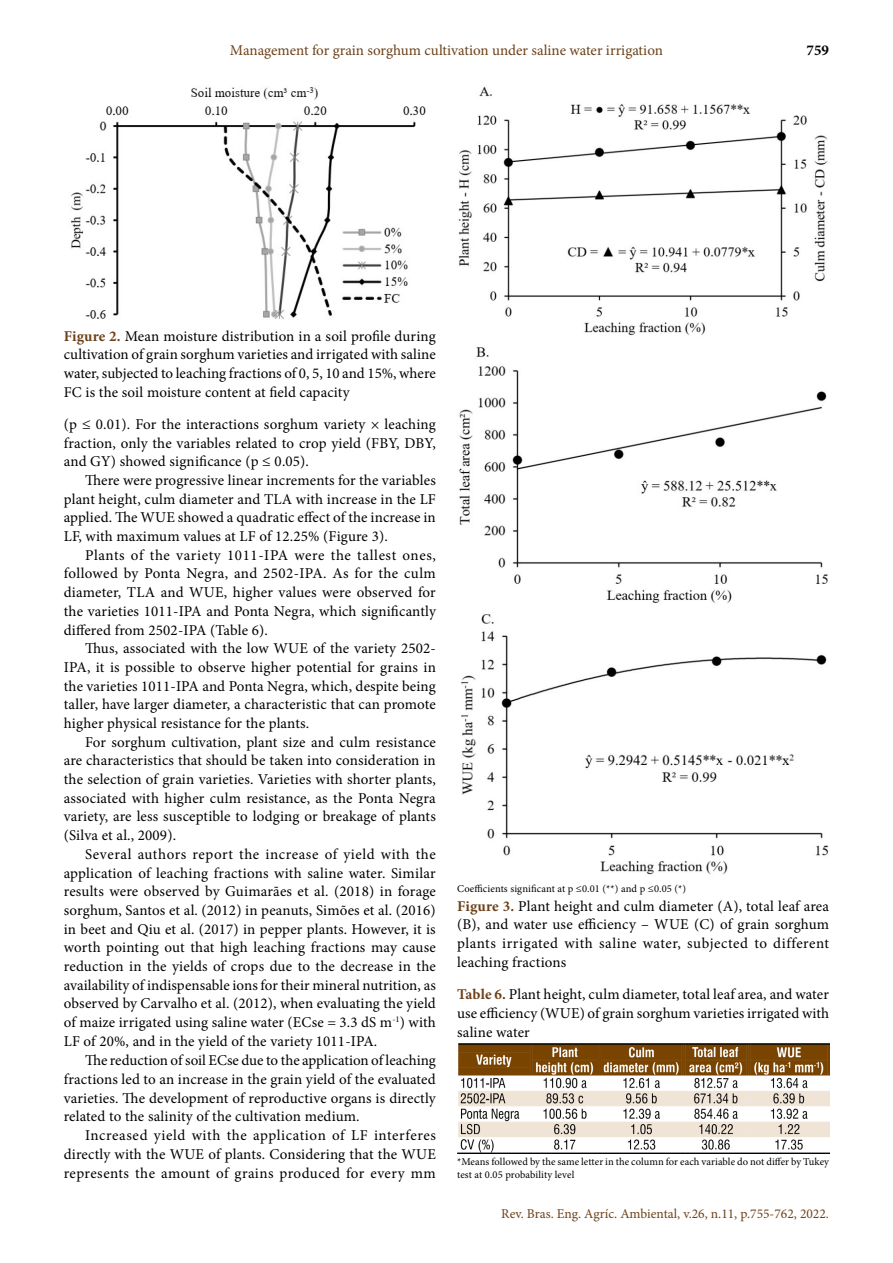
<style>
.page{position:relative;width:893px;height:1263px;background:#fff}
.page>*{position:absolute;margin:0;border:0;box-sizing:border-box;transform-origin:0 0}
.t1{font:15px/18.8px "Minion Pro";letter-spacing:.01em;color:#000;text-align:justify}
.t2{font:15px "Minion Pro";color:#6c4119}
.t3{font:700 15px "Minion Pro";color:#000}
.t4{font:13.5px "Minion Pro";color:#6c4119}
.t5{font:10.5px/12.6px "Minion Pro";letter-spacing:.01em;color:#000}
.s1{font-weight:700;color:#6c4119}
</style>
<div class="page">
<img style="left:71px;top:87px;width:355px;height:232px">
<img style="left:458px;top:86px;width:370px;height:249px">
<img style="left:459px;top:347px;width:369px;height:256px">
<img style="left:461px;top:614px;width:367px;height:261px">
<img style="left:457px;top:1043px;width:372px;height:110px">
<p class="t2" style="left:230px;top:40px;width:434px">Management for grain sorghum cultivation under saline water irrigation</p>
<p class="t3" style="left:806px;top:40px;width:24px">759</p>
<p class="t1" style="left:64px;top:326px;width:374px"><span class="s1">Figure 2.</span> Mean moisture distribution in a soil profile during cultivation of grain sorghum varieties and irrigated with saline water, subjected to leaching fractions of 0, 5, 10 and 15%, where FC is the soil moisture content at field capacity</p>
<p class="t1" style="left:64px;top:415px;width:374px">(p ≤ 0.01). For the interactions sorghum variety × leaching fraction, only the variables related to crop yield (FBY, DBY, and GY) showed significance (p ≤ 0.05).</p>
<p class="t1" style="left:64px;top:471px;width:374px;text-indent:21px">There were progressive linear increments for the variables plant height, culm diameter and TLA with increase in the LF applied. The WUE showed a quadratic effect of the increase in LF, with maximum values at LF of 12.25% (Figure 3).</p>
<p class="t1" style="left:64px;top:546px;width:374px;text-indent:21px">Plants of the variety 1011-IPA were the tallest ones, followed by Ponta Negra, and 2502-IPA. As for the culm diameter, TLA and WUE, higher values were observed for the varieties 1011-IPA and Ponta Negra, which significantly differed from 2502-IPA (Table 6).</p>
<p class="t1" style="left:64px;top:639px;width:374px;text-indent:21px">Thus, associated with the low WUE of the variety 2502- IPA, it is possible to observe higher potential for grains in the varieties 1011-IPA and Ponta Negra, which, despite being taller, have larger diameter, a characteristic that can promote higher physical resistance for the plants.</p>
<p class="t1" style="left:64px;top:733px;width:374px;text-indent:21px">For sorghum cultivation, plant size and culm resistance are characteristics that should be taken into consideration in the selection of grain varieties. Varieties with shorter plants, associated with higher culm resistance, as the Ponta Negra variety, are less susceptible to lodging or breakage of plants (Silva et al., 2009).</p>
<p class="t1" style="left:64px;top:845px;width:374px;text-indent:21px">Several authors report the increase of yield with the application of leaching fractions with saline water. Similar results were observed by Guimarães et al. (2018) in forage sorghum, Santos et al. (2012) in peanuts, Simões et al. (2016) in beet and Qiu et al. (2017) in pepper plants. However, it is worth pointing out that high leaching fractions may cause reduction in the yields of crops due to the decrease in the availability of indispensable ions for their mineral nutrition, as observed by Carvalho et al. (2012), when evaluating the yield of maize irrigated using saline water (ECse = 3.3 dS m<sup>-1</sup>) with LF of 20%, and in the yield of the variety 1011-IPA.</p>
<p class="t1" style="left:64px;top:1051px;width:374px;text-indent:21px">The reduction of soil ECse due to the application of leaching fractions led to an increase in the grain yield of the evaluated varieties. The development of reproductive organs is directly related to the salinity of the cultivation medium.</p>
<p class="t1" style="left:64px;top:1126px;width:374px;text-indent:21px">Increased yield with the application of LF interferes directly with the WUE of plants. Considering that the WUE represents the amount of grains produced for every mm</p>
<p class="t5" style="left:457px;top:882px;width:231px">Coefficients significant at p ≤0.01 (**) and p ≤0.05 (*)</p>
<p class="t1" style="left:457px;top:896px;width:374px"><span class="s1">Figure 3.</span> Plant height and culm diameter (A), total leaf area (B), and water use efficiency – WUE (C) of grain sorghum plants irrigated with saline water, subjected to different leaching fractions</p>
<p class="t1" style="left:457px;top:985px;width:373px"><span class="s1">Table 6.</span> Plant height, culm diameter, total leaf area, and water use efficiency (WUE) of grain sorghum varieties irrigated with saline water</p>
<p class="t5" style="left:457px;top:1156px;width:373px">*Means followed by the same letter in the column for each variable do not differ by Tukey test at 0.05 probability level</p>
<p class="t4" style="left:501px;top:1204px;width:329px">Rev. Bras. Eng. Agríc. Ambiental, v.26, n.11, p.755-762, 2022.</p>
</div>
